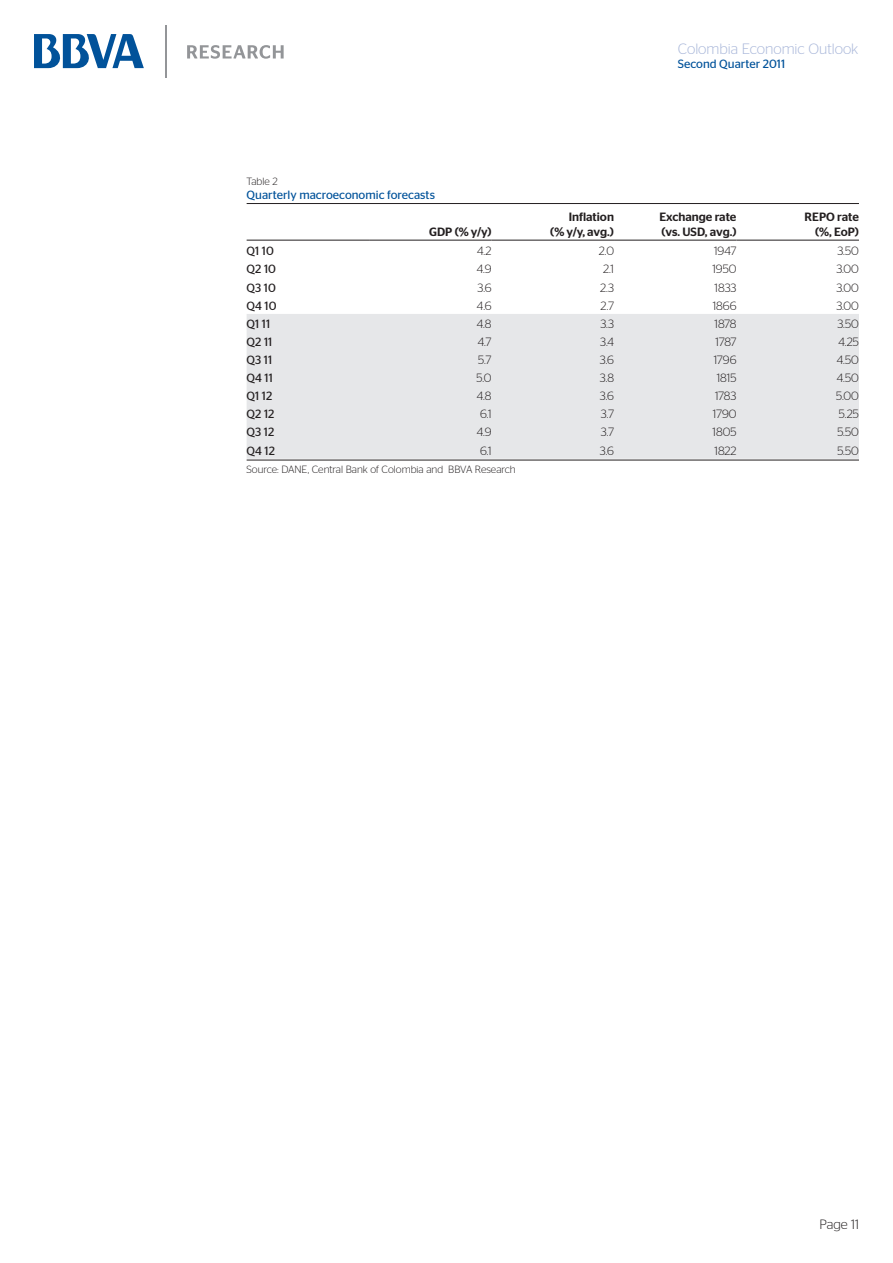
<style>
.page{position:relative;width:893px;height:1263px;background:#fff}
.page>*{position:absolute;margin:0;border:0;box-sizing:border-box;transform-origin:0 0}
.t1{font:300 15px "Stag Sans";color:#a8b6d9}
.t2{font:300 13.5px "Stag Sans";color:#231f20}
.Tablas_-_4__Interior{font:300 12px "Stag Sans";color:#231f20}
.Tablas_-_3__Cabecera{font:500 12px/15px "Stag Sans";color:#231f20;text-align:right}
.Tablas_-_2_titular{font:12px "Stag Sans";color:#01529a}
.Tablas_-_4__Interior-2{font:12px "Stag Sans";color:#231f20}
.Tablas_-_5_fuente_OK{font:300 10.5px "Stag Sans";color:#231f20}
.Num_tabla{font:300 10.5px "Stag Sans";color:#231f20}
</style>
<div class="page">
<svg style="left:187px;top:45px;width:97px;height:14px"></svg>
<svg style="left:34px;top:34px;width:110px;height:34px"></svg>
<hr style="left:165px;top:25px;width:2px;height:52px;background:#939598">
<div style="left:247px;top:314px;width:612px;height:145px;background:#e6e7e9"></div>
<hr style="left:247px;top:203px;width:612px;height:1px;background:#231f20">
<hr style="left:247px;top:240px;width:122px;height:1px;background:#231f20">
<hr style="left:369px;top:240px;width:123px;height:1px;background:#231f20">
<hr style="left:492px;top:240px;width:122px;height:1px;background:#231f20">
<hr style="left:614px;top:240px;width:122px;height:1px;background:#231f20">
<hr style="left:736px;top:240px;width:123px;height:1px;background:#231f20">
<hr style="left:247px;top:460px;width:612px;height:1px;background:#231f20">
<p class="Num_tabla" style="left:247px;top:175px;width:33px">Table 2</p>
<p class="Tablas_-_2_titular" style="left:247px;top:188px;width:190px">Quarterly macroeconomic forecasts</p>
<p class="Tablas_-_3__Cabecera" style="left:429px;top:224px;width:64px">GDP (% y/y)</p>
<p class="t1" style="left:678px;top:40px;width:182px">Colombia Economic Outlook</p>
<p class="Tablas_-_2_titular" style="left:678px;top:57px;width:109px">Second Quarter 2011</p>
<p class="Tablas_-_3__Cabecera" style="left:550px;top:209px;width:65px">Inflation<br>(% y/y, avg.)</p>
<p class="Tablas_-_3__Cabecera" style="left:659px;top:209px;width:79px;text-align:left">Exchange rate (vs. USD, avg.)</p>
<p class="Tablas_-_3__Cabecera" style="left:805px;top:209px;width:56px">REPO rate (%, EoP)</p>
<p class="Tablas_-_4__Interior-2" style="left:247px;top:244px;width:29px">Q1 10</p>
<p class="Tablas_-_4__Interior" style="left:477px;top:245px;width:16px">4.2</p>
<p class="Tablas_-_4__Interior" style="left:599px;top:245px;width:17px">2.0</p>
<p class="Tablas_-_4__Interior" style="left:714px;top:245px;width:24px">1947</p>
<p class="Tablas_-_4__Interior" style="left:837px;top:245px;width:23px">3.50</p>
<p class="Tablas_-_4__Interior-2" style="left:247px;top:262px;width:31px">Q2 10</p>
<p class="Tablas_-_4__Interior" style="left:477px;top:263px;width:16px">4.9</p>
<p class="Tablas_-_4__Interior" style="left:603px;top:263px;width:13px">2.1</p>
<p class="Tablas_-_4__Interior" style="left:712px;top:263px;width:26px">1950</p>
<p class="Tablas_-_4__Interior" style="left:836px;top:263px;width:24px">3.00</p>
<p class="Tablas_-_4__Interior-2" style="left:247px;top:281px;width:31px">Q3 10</p>
<p class="Tablas_-_4__Interior" style="left:477px;top:281px;width:16px">3.6</p>
<p class="Tablas_-_4__Interior" style="left:600px;top:281px;width:16px">2.3</p>
<p class="Tablas_-_4__Interior" style="left:715px;top:281px;width:23px">1833</p>
<p class="Tablas_-_4__Interior" style="left:836px;top:281px;width:24px">3.00</p>
<p class="Tablas_-_4__Interior-2" style="left:247px;top:299px;width:31px">Q4 10</p>
<p class="Tablas_-_4__Interior" style="left:477px;top:299px;width:16px">4.6</p>
<p class="Tablas_-_4__Interior" style="left:600px;top:299px;width:15px">2.7</p>
<p class="Tablas_-_4__Interior" style="left:713px;top:299px;width:25px">1866</p>
<p class="Tablas_-_4__Interior" style="left:836px;top:299px;width:24px">3.00</p>
<p class="Tablas_-_4__Interior-2" style="left:247px;top:317px;width:25px">Q1 11</p>
<p class="Tablas_-_4__Interior" style="left:477px;top:317px;width:16px">4.8</p>
<p class="Tablas_-_4__Interior" style="left:600px;top:317px;width:15px">3.3</p>
<p class="Tablas_-_4__Interior" style="left:715px;top:317px;width:23px">1878</p>
<p class="Tablas_-_4__Interior" style="left:837px;top:317px;width:23px">3.50</p>
<p class="Tablas_-_4__Interior-2" style="left:247px;top:335px;width:27px">Q2 11</p>
<p class="Tablas_-_4__Interior" style="left:478px;top:335px;width:15px">4.7</p>
<p class="Tablas_-_4__Interior" style="left:600px;top:335px;width:15px">3.4</p>
<p class="Tablas_-_4__Interior" style="left:715px;top:335px;width:22px">1787</p>
<p class="Tablas_-_4__Interior" style="left:838px;top:335px;width:22px">4.25</p>
<p class="Tablas_-_4__Interior-2" style="left:247px;top:353px;width:27px">Q3 11</p>
<p class="Tablas_-_4__Interior" style="left:478px;top:353px;width:15px">5.7</p>
<p class="Tablas_-_4__Interior" style="left:600px;top:353px;width:16px">3.6</p>
<p class="Tablas_-_4__Interior" style="left:714px;top:353px;width:24px">1796</p>
<p class="Tablas_-_4__Interior" style="left:837px;top:353px;width:24px">4.50</p>
<p class="Tablas_-_4__Interior-2" style="left:247px;top:371px;width:28px">Q4 11</p>
<p class="Tablas_-_4__Interior" style="left:477px;top:371px;width:16px">5.0</p>
<p class="Tablas_-_4__Interior" style="left:600px;top:371px;width:16px">3.8</p>
<p class="Tablas_-_4__Interior" style="left:717px;top:371px;width:21px">1815</p>
<p class="Tablas_-_4__Interior" style="left:837px;top:371px;width:24px">4.50</p>
<p class="Tablas_-_4__Interior-2" style="left:247px;top:389px;width:27px">Q1 12</p>
<p class="Tablas_-_4__Interior" style="left:477px;top:389px;width:16px">4.8</p>
<p class="Tablas_-_4__Interior" style="left:600px;top:389px;width:16px">3.6</p>
<p class="Tablas_-_4__Interior" style="left:715px;top:389px;width:23px">1783</p>
<p class="Tablas_-_4__Interior" style="left:836px;top:389px;width:24px">5.00</p>
<p class="Tablas_-_4__Interior-2" style="left:247px;top:407px;width:29px">Q2 12</p>
<p class="Tablas_-_4__Interior" style="left:480px;top:407px;width:13px">6.1</p>
<p class="Tablas_-_4__Interior" style="left:601px;top:407px;width:15px">3.7</p>
<p class="Tablas_-_4__Interior" style="left:713px;top:407px;width:25px">1790</p>
<p class="Tablas_-_4__Interior" style="left:839px;top:407px;width:22px">5.25</p>
<p class="Tablas_-_4__Interior-2" style="left:247px;top:425px;width:29px">Q3 12</p>
<p class="Tablas_-_4__Interior" style="left:477px;top:426px;width:16px">4.9</p>
<p class="Tablas_-_4__Interior" style="left:601px;top:426px;width:15px">3.7</p>
<p class="Tablas_-_4__Interior" style="left:713px;top:426px;width:25px">1805</p>
<p class="Tablas_-_4__Interior" style="left:837px;top:426px;width:23px">5.50</p>
<p class="Tablas_-_4__Interior-2" style="left:247px;top:444px;width:30px">Q4 12</p>
<p class="Tablas_-_4__Interior" style="left:480px;top:444px;width:13px">6.1</p>
<p class="Tablas_-_4__Interior" style="left:600px;top:444px;width:16px">3.6</p>
<p class="Tablas_-_4__Interior" style="left:714px;top:444px;width:23px">1822</p>
<p class="Tablas_-_4__Interior" style="left:837px;top:444px;width:23px">5.50</p>
<p class="Tablas_-_5_fuente_OK" style="left:247px;top:464px;width:270px">Source: DANE, Central Bank of Colombia and BBVA Research</p>
<p class="t2" style="left:819px;top:1217px;width:41px">Page 11</p>
</div>
